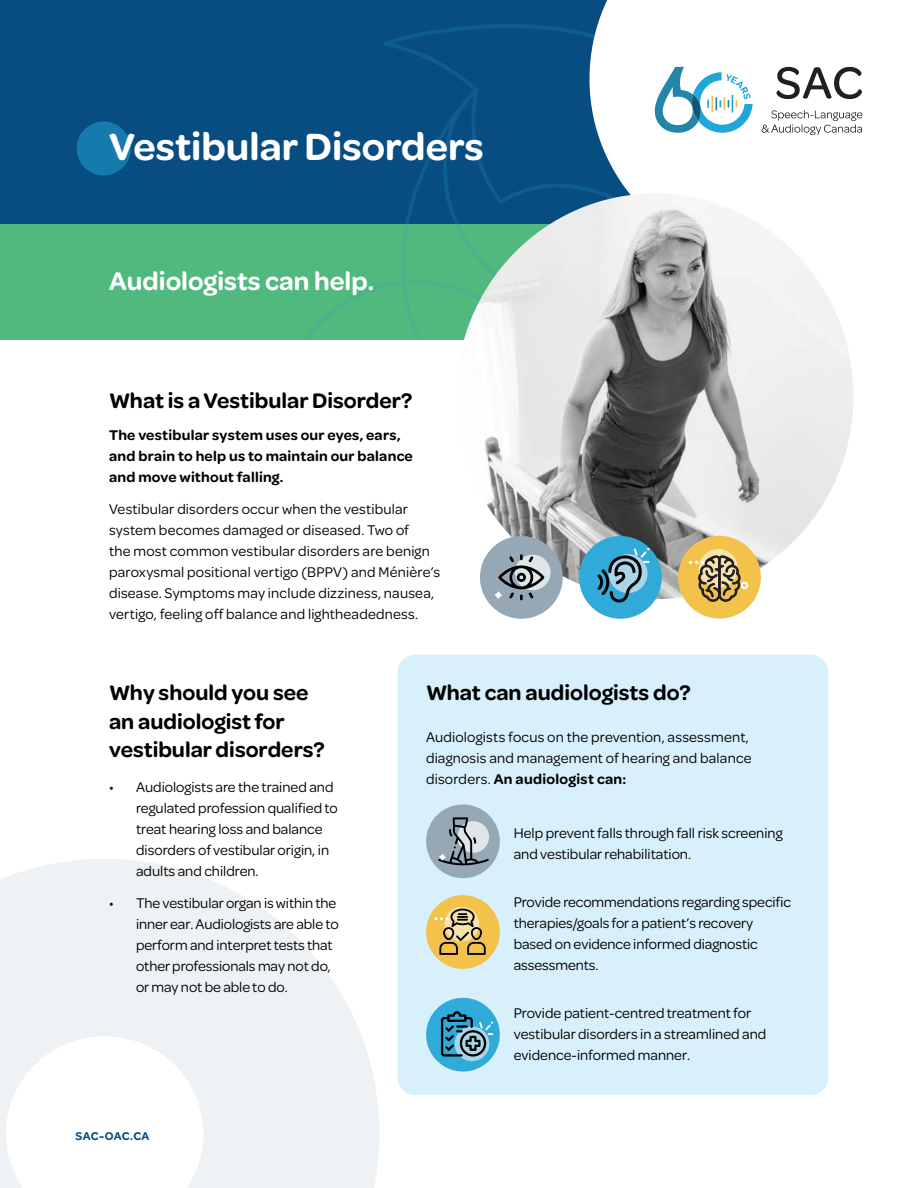
<style>
.page{position:relative;width:918px;height:1188px;background:#fff}
.page>*{position:absolute;margin:0;border:0;box-sizing:border-box;transform-origin:0 0}
.t1{font:600 40.5px "Omnes";color:#fff}
.body{font:600 27px "Omnes";color:#fff}
.body-2{font:600 22.5px/28.5px "Omnes";color:#000}
.body-3{font:15px/21px "Omnes";color:#000}
.body-4{font:600 15px/21px "Omnes";letter-spacing:.015em;color:#000}
.t2{font:600 12px "Omnes";letter-spacing:.01em;color:#074d81}
.s1{font-weight:600}
</style>
<div class="page">
<div style="left:0;top:0;width:590px;height:224px;background:#074d81"></div>
<div style="left:0;top:224px;width:729px;height:116px;background:#51b87e"></div>
<svg style="left:284px;top:23px;width:306px;height:316px;fill:#074d81"></svg>
<div style="left:77px;top:122px;width:54px;height:54px;background:#147bac;border-radius:50%"></div>
<svg style="left:0;top:859px;width:379px;height:329px;fill:#eff2f4"></svg>
<svg style="left:590px;top:0;width:273px;height:194px"></svg>
<img style="left:456px;top:194px;width:397px;height:405px">
<div style="left:480px;top:536px;width:83px;height:83px;background:#96a8b5;border-radius:50%"></div>
<div style="left:515px;top:555px;width:36px;height:35px;background:#dee6e8;border-radius:50%"></div>
<svg style="left:494px;top:554px;width:50px;height:46px"></svg>
<div style="left:678px;top:536px;width:83px;height:83px;background:#f2c24a;border-radius:50%"></div>
<div style="left:699px;top:549px;width:39px;height:39px;background:#f5e3ad;border-radius:50%"></div>
<svg style="left:689px;top:555px;width:59px;height:47px"></svg>
<div style="left:579px;top:536px;width:83px;height:83px;background:#30abd9;border-radius:50%"></div>
<svg style="left:597px;top:548px;width:52px;height:55px"></svg>
<svg style="left:762px;top:110px;width:100px;height:25px"></svg>
<svg style="left:776px;top:67px;width:86px;height:32px"></svg>
<svg style="left:655px;top:67px;width:98px;height:66px"></svg>
<div style="left:397px;top:655px;width:431px;height:440px;background:#d7f0fc;border-radius:18px"></div>
<div style="left:426px;top:804px;width:74px;height:74px;background:#96a8b5;border-radius:50%"></div>
<svg style="left:438px;top:817px;width:51px;height:48px"></svg>
<div style="left:426px;top:895px;width:74px;height:74px;background:#f2c24a;border-radius:50%"></div>
<svg style="left:445px;top:907px;width:34px;height:35px"></svg>
<svg style="left:435px;top:909px;width:51px;height:46px"></svg>
<div style="left:426px;top:998px;width:74px;height:74px;background:#30abd9;border-radius:50%"></div>
<div style="left:455px;top:1027px;width:34px;height:34px;background:#abd4e8;border-radius:50%"></div>
<svg style="left:441px;top:1011px;width:52px;height:46px"></svg>
<p class="t1" style="left:109px;top:118px;width:376px">Vestibular Disorders</p>
<p class="body" style="left:109px;top:263px;width:267px">Audiologists can help.</p>
<p class="body-2" style="left:109px;top:385px;width:305px">What is a Vestibular Disorder?</p>
<p class="body-4" style="left:109px;top:424px;width:305px">The vestibular system uses our eyes, ears, and brain to help us to maintain our balance and move without falling.</p>
<p class="body-3" style="left:109px;top:497px;width:333px">Vestibular disorders occur when the vestibular system becomes damaged or diseased. Two of<br>the most common vestibular disorders are benign paroxysmal positional vertigo (BPPV) and Ménière’s disease. Symptoms may include dizziness, nausea, vertigo, feeling off balance and lightheadedness.</p>
<p class="body-2" style="left:109px;top:677px;width:217px">Why should you see an audiologist for vestibular disorders?</p>
<p class="body-3" style="left:136px;top:776px;width:203px;text-indent:-27px">• Audiologists are the trained and regulated profession qualified to treat hearing loss and balance disorders of vestibular origin, in adults and children.</p>
<p class="body-3" style="left:136px;top:891px;width:204px;text-indent:-27px">• The vestibular organ is within the inner ear. Audiologists are able to perform and interpret tests that other professionals may not do, or may not be able to do.</p>
<p class="t2" style="left:76px;top:1127px;width:75px">SAC-OAC.CA</p>
<p class="body-2" style="left:426px;top:677px;width:266px">What can audiologists do?</p>
<p class="body-3" style="left:426px;top:725px;width:327px">Audiologists focus on the prevention, assessment, diagnosis and management of hearing and balance disorders. <span class="s1">An audiologist can:</span></p>
<p class="body-3" style="left:514px;top:822px;width:270px">Help prevent falls through fall risk screening and vestibular rehabilitation.</p>
<p class="body-3" style="left:514px;top:891px;width:279px">Provide recommendations regarding specific therapies/goals for a patient’s recovery based on evidence informed diagnostic assessments.</p>
<p class="body-3" style="left:514px;top:1002px;width:254px">Provide patient-centred treatment for vestibular disorders in a streamlined and evidence-informed manner.</p>
</div>
